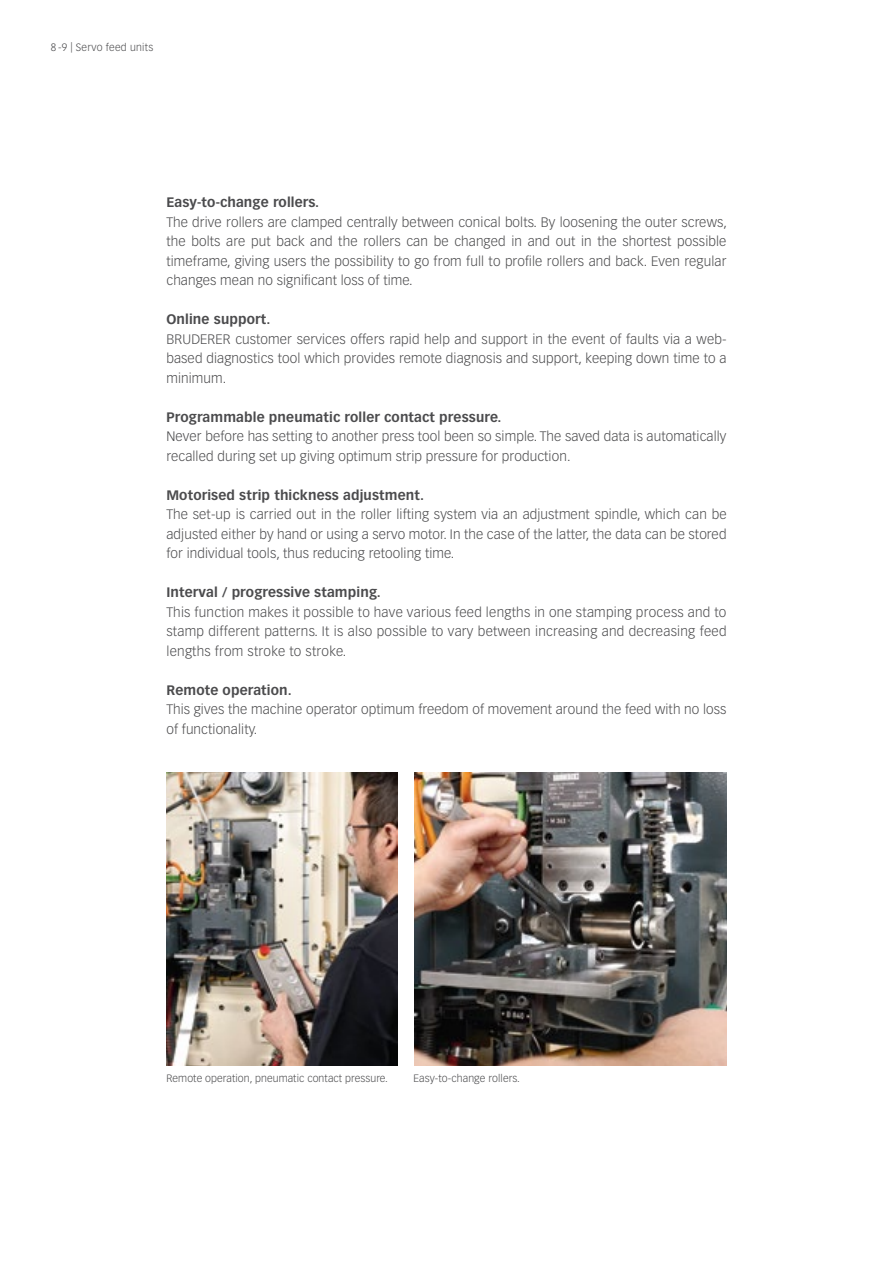
<style>
.page{position:relative;width:893px;height:1263px;background:#fff}
.page>*{position:absolute;margin:0;border:0;box-sizing:border-box;transform-origin:0 0}
.t1{font:300 13.5px/19.5px "Vectora LT Std";letter-spacing:.01em;color:#4b4b4d;text-align:justify}
.t2{font:700 13.5px "Vectora LT Std";letter-spacing:.01em;color:#4b4b4d}
.t3{font:300 10.5px "Vectora LT Std";letter-spacing:.01em;color:#4b4b4d}
</style>
<div class="page">
<img style="left:166px;top:773px;width:231px;height:292px">
<img style="left:414px;top:773px;width:312px;height:292px">
<p class="t3" style="left:51px;top:41px;width:104px">8 -9 | Servo feed units</p>
<p class="t2" style="left:166px;top:194px;width:154px">Easy-to-change rollers.</p>
<p class="t1" style="left:166px;top:212px;width:562px">The drive rollers are clamped centrally between conical bolts. By loosening the outer screws, the bolts are put back and the rollers can be changed in and out in the shortest possible timeframe, giving users the possibility to go from full to profile rollers and back. Even regular changes mean no significant loss of time.</p>
<p class="t2" style="left:166px;top:311px;width:105px">Online support.</p>
<p class="t1" style="left:166px;top:329px;width:562px">BRUDERER customer services offers rapid help and support in the event of faults via a web&shy;based diagnostics tool which provides remote diagnosis and support, keeping down time to a minimum.</p>
<p class="t2" style="left:166px;top:408px;width:337px">Programmable pneumatic roller contact pressure.</p>
<p class="t1" style="left:166px;top:427px;width:561px">Never before has setting to another press tool been so simple. The saved data is automatically recalled during set up giving optimum strip pressure for production.</p>
<p class="t2" style="left:166px;top:486px;width:259px">Motorised strip thickness adjustment.</p>
<p class="t1" style="left:166px;top:505px;width:562px">The set-up is carried out in the roller lifting system via an adjustment spindle, which can be adjusted either by hand or using a servo motor. In the case of the latter, the data can be stored for individual tools, thus reducing retooling time.</p>
<p class="t2" style="left:166px;top:584px;width:216px">Interval / progressive stamping.</p>
<p class="t1" style="left:166px;top:602px;width:562px">This function makes it possible to have various feed lengths in one stamping process and to stamp different patterns. It is also possible to vary between increasing and decreasing feed lengths from stroke to stroke.</p>
<p class="t2" style="left:166px;top:681px;width:127px">Remote operation.</p>
<p class="t1" style="left:166px;top:700px;width:562px">This gives the machine operator optimum freedom of movement around the feed with no loss of functionality.</p>
<p class="t3" style="left:166px;top:1072px;width:223px">Remote operation, pneumatic contact pressure.</p>
<p class="t3" style="left:413px;top:1072px;width:108px">Easy-to-change rollers.</p>
</div>
